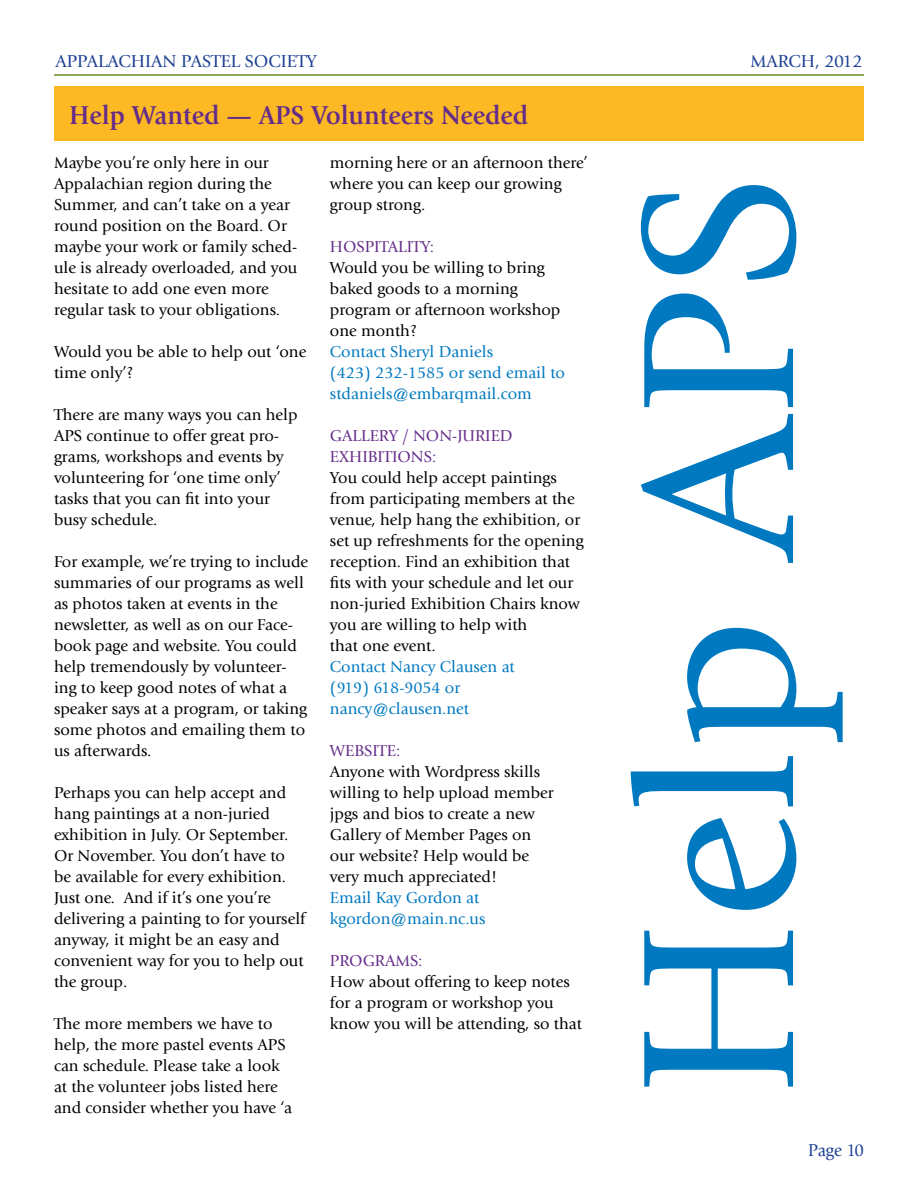
<style>
.page{position:relative;width:918px;height:1188px;background:#fff}
.page>*{position:absolute;margin:0;border:0;box-sizing:border-box;transform-origin:0 0}
.t1{font:225.45px "Giovanni";color:#0079c1}
.t2{font:700 27px "Giovanni";color:#652d89;scale:.95 1}
.t3{font:18px "Giovanni";color:#1c3f94}
.t4{font:18px "Giovanni";color:#1c3f94;scale:.95 1}
.t5{font:16.5px/21px "Giovanni";color:#000}
.t6{font:16.5px/21px "Giovanni";color:#0079c1}
.t7{font:16.5px/21px "Giovanni";color:#652d89}
</style>
<div class="page">
<div style="left:54px;top:86px;width:810px;height:55px;background:#fdb924"></div>
<hr style="left:54px;top:74px;width:810px;height:2px;background:#6d8d24">
<p class="t3" style="left:56px;top:51px;width:263px">APPALACHIAN PASTEL SOCIETY</p>
<p class="t3" style="left:750px;top:51px;width:114px">MARCH, 2012</p>
<h2 class="t2" style="left:69px;top:99px;width:485px">Help Wanted — APS Volunteers Needed</h2>
<p class="t5" style="left:54px;top:152px;width:245px">Maybe you’re only here in our<br>Appalachian region during the<br>Summer, and can’t take on a year round position on the Board. Or maybe your work or family sched&shy;ule is already overloaded, and you hesitate to add one even more regular task to your obligations.</p>
<p class="t5" style="left:54px;top:341px;width:254px">Would you be able to help out ‘one time only’?</p>
<p class="t5" style="left:54px;top:404px;width:245px">There are many ways you can help<br>APS continue to offer great pro&shy;grams, workshops and events by volunteering for ‘one time only’ tasks that you can fit into your busy schedule.</p>
<p class="t5" style="left:54px;top:551px;width:256px">For example, we’re trying to include summaries of our programs as well as photos taken at events in the newsletter, as well as on our Face&shy;book page and website. You could help tremendously by volunteer&shy;ing to keep good notes of what a speaker says at a program, or taking some photos and emailing them to us afterwards.</p>
<p class="t5" style="left:54px;top:782px;width:253px">Perhaps you can help accept and hang paintings at a non-juried exhibition in July. Or September.<br>Or November. You don’t have to be available for every exhibition.<br>Just one. And if it’s one you’re delivering a painting to for yourself anyway, it might be an easy and convenient way for you to help out the group.</p>
<p class="t5" style="left:54px;top:1013px;width:240px">The more members we have to help, the more pastel events APS can schedule. Please take a look at the volunteer jobs listed here and consider whether you have ‘a</p>
<p class="t5" style="left:330px;top:152px;width:259px">morning here or an afternoon there’ where you can keep our growing group strong.</p>
<p class="t7" style="left:330px;top:236px;width:106px">HOSPITALITY:</p>
<p class="t5" style="left:330px;top:257px;width:232px">Would you be willing to bring baked goods to a morning program or afternoon workshop one month?</p>
<p class="t6" style="left:330px;top:341px;width:237px">Contact Sheryl Daniels<br>(423) 232-1585 or send email to stdaniels@embarqmail.com</p>
<p class="t7" style="left:330px;top:425px;width:184px">GALLERY / NON-JURIED<br>EXHIBITIONS:</p>
<p class="t5" style="left:330px;top:467px;width:255px">You could help accept paintings from participating members at the venue, help hang the exhibition, or set up refreshments for the opening reception. Find an exhibition that fits with your schedule and let our non-juried Exhibition Chairs know you are willing to help with<br>that one event.</p>
<p class="t6" style="left:330px;top:656px;width:186px">Contact Nancy Clausen at (919) 618-9054 or nancy@clausen.net</p>
<p class="t7" style="left:330px;top:740px;width:72px">WEBSITE:</p>
<p class="t5" style="left:330px;top:761px;width:225px">Anyone with Wordpress skills willing to help upload member jpgs and bios to create a new<br>Gallery of Member Pages on our website? Help would be very much appreciated!</p>
<p class="t6" style="left:330px;top:887px;width:157px">Email Kay Gordon at kgordon@main.nc.us</p>
<p class="t7" style="left:330px;top:950px;width:94px">PROGRAMS:</p>
<p class="t5" style="left:330px;top:971px;width:254px">How about offering to keep notes for a program or workshop you know you will be attending, so that</p>
<h1 class="t1" style="left:593px;top:1098px;width:924px;rotate:-90deg">Help APS</h1>
<p class="t4" style="left:808px;top:1140px;width:60px">Page 10</p>
</div>
